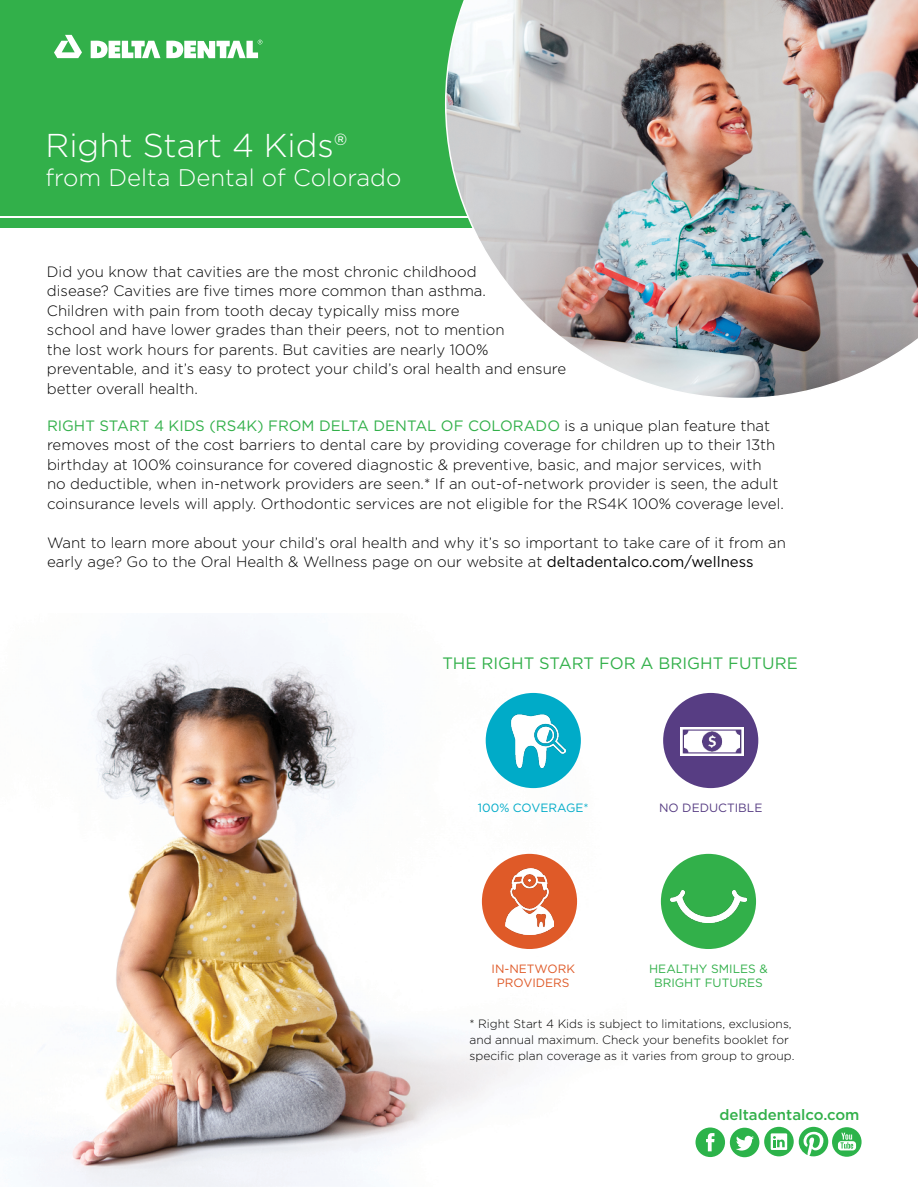
<style>
.page{position:relative;width:918px;height:1188px;background:#fff}
.page>*{position:absolute;margin:0;border:0;box-sizing:border-box;transform-origin:0 0}
.t1{font:300 33px "Gotham";color:#fff}
.t2{font:300 24px "Gotham";color:#fff}
.t3{font:16.5px "Gotham";color:#32b04a}
.t4{font:300 15px/19.5px "Gotham";color:#000}
.t5{font:500 15px "Gotham";color:#32b04a}
.t6{font:300 12px/16.2px "Gotham";color:#000}
.t7{font:12px/14.4px "Gotham";color:#32b04a;text-align:center}
.t8{font:12px/14.4px "Gotham";color:#df5a28;text-align:center}
.t9{font:12px "Gotham";color:#00abc8}
.t10{font:12px "Gotham";color:#573d83}
.s1{font-weight:400;color:#32b04a}
.s2{font-weight:400}
</style>
<div class="page">
<img style="left:39px;top:634px;width:542px;height:553px">
<div style="left:0;top:0;width:918px;height:216px;background:#32b04a"></div>
<svg style="left:54px;top:35px;width:28px;height:23px"></svg>
<svg style="left:91px;top:41px;width:69px;height:17px"></svg>
<svg style="left:166px;top:40px;width:96px;height:18px"></svg>
<svg style="left:696px;top:1127px;width:166px;height:30px"></svg>
<div style="left:0;top:218px;width:491px;height:10px;background:#32b04a"></div>
<img style="left:445px;top:0;width:473px;height:398px">
<div style="left:661px;top:854px;width:95px;height:95px;background:#32b04a;border-radius:50%"></div>
<img style="left:671px;top:890px;width:75px;height:33px">
<div style="left:486px;top:693px;width:95px;height:95px;background:#00abc8;border-radius:50%"></div>
<img style="left:510px;top:714px;width:56px;height:54px">
<div style="left:663px;top:693px;width:95px;height:95px;background:#573d83;border-radius:50%"></div>
<img style="left:681px;top:727px;width:63px;height:29px">
<div style="left:482px;top:854px;width:95px;height:95px;background:#df5a28;border-radius:50%"></div>
<img style="left:506px;top:868px;width:47px;height:67px">
<h1 class="t1" style="left:46px;top:124px;width:304px">Right Start 4 Kids®</h1>
<h2 class="t2" style="left:46px;top:162px;width:357px">from Delta Dental of Colorado</h2>
<p class="t4" style="left:47px;top:261px;width:521px">Did you know that cavities are the most chronic childhood<br>disease? Cavities are five times more common than asthma.<br>Children with pain from tooth decay typically miss more<br>school and have lower grades than their peers, not to mention<br>the lost work hours for parents. But cavities are nearly 100% preventable, and it’s easy to protect your child’s oral health and ensure better overall health.</p>
<p class="t4" style="left:47px;top:415px;width:738px"><span class="s1">RIGHT START 4 KIDS (RS4K) FROM DELTA DENTAL OF COLORADO</span> is a unique plan feature that removes most of the cost barriers to dental care by providing coverage for children up to their 13th birthday at 100% coinsurance for covered diagnostic &amp; preventive, basic, and major services, with no deductible, when in-network providers are seen.* If an out-of-network provider is seen, the adult coinsurance levels will apply. Orthodontic services are not eligible for the RS4K 100% coverage level.</p>
<p class="t4" style="left:47px;top:532px;width:740px">Want to learn more about your child’s oral health and why it’s so important to take care of it from an early age? Go to the Oral Health &amp; Wellness page on our website at <span class="s2">deltadentalco.com/wellness</span></p>
<p class="t3" style="left:442px;top:653px;width:357px">THE RIGHT START FOR A BRIGHT FUTURE</p>
<p class="t9" style="left:478px;top:800px;width:112px">100% COVERAGE*</p>
<p class="t10" style="left:659px;top:800px;width:105px">NO DEDUCTIBLE</p>
<p class="t8" style="left:492px;top:961px;width:85px">IN-NETWORK<br>PROVIDERS</p>
<p class="t6" style="left:470px;top:1015px;width:326px">* Right Start 4 Kids is subject to limitations, exclusions, and annual maximum. Check your benefits booklet for specific plan coverage as it varies from group to group.</p>
<p class="t7" style="left:649px;top:961px;width:120px">HEALTHY SMILES &amp;<br>BRIGHT FUTURES</p>
<p class="t5" style="left:719px;top:1104px;width:142px">deltadentalco.com</p>
</div>
